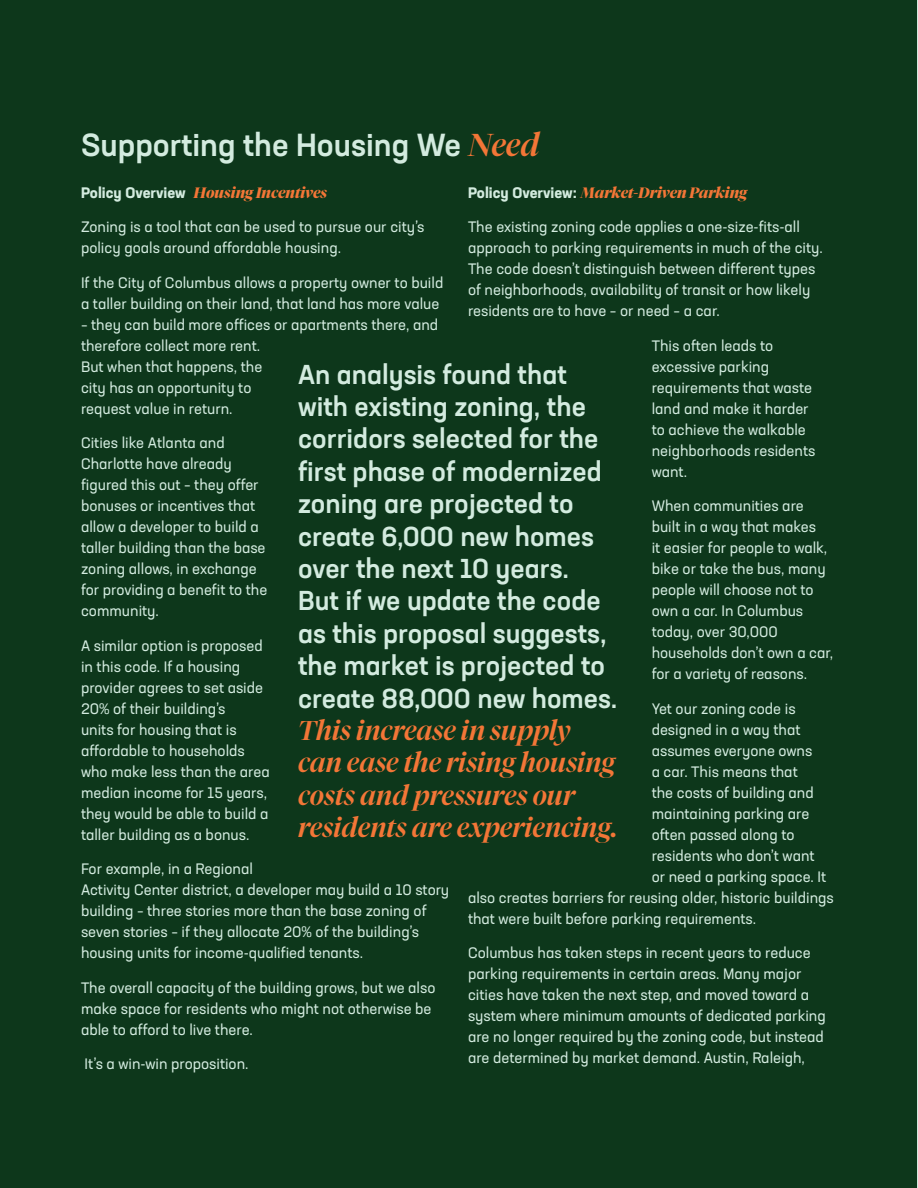
<style>
.page{position:relative;width:918px;height:1188px;background:#fff}
.page>*{position:absolute;margin:0;border:0;box-sizing:border-box;transform-origin:0 0}
.Subhead{font:500 31.5px "Neusa Next Std";color:#d3ebdf}
.Subhead-2{font:500 27px/32.4px "Neusa Next Std";color:#d3ebdf}
.BODY_COPY{font:15px/21px "Neusa Next Std";color:#d3ebdf}
.BODY_COPY-2{font:italic 700 15px "Test Tiempos Fine";color:#f37637}
.s1{font-family:"Test Tiempos Fine";font-style:italic;color:#f37637}
.s2{font-family:"Neusa Next Std";font-style:normal;color:#d3ebdf}
.s3{font-family:"Neusa Next Std";font-style:normal;color:#0d371b}
</style>
<div class="page">
<div style="left:0;top:0;width:916px;height:1188px;background:#0d371b"></div>
<hr style="left:917px;top:0;width:1px;height:1188px;background:#d3ebdf">
<p class="Subhead" style="left:81px;top:125px;width:460px">Supporting the Housing We <span class="s1">Need</span></p>
<p class="BODY_COPY-2" style="left:81px;top:183px;width:248px"><span class="s2">Policy Overview</span><span class="s3">:</span> Housing Incentives</p>
<p class="BODY_COPY" style="left:81px;top:216px;width:345px">Zoning is a tool that can be used to pursue our city’s policy goals around affordable housing.</p>
<p class="BODY_COPY" style="left:81px;top:272px;width:364px">If the City of Columbus allows a property owner to build a taller building on their land, that land has more value</p>
<p class="BODY_COPY" style="left:81px;top:314px;width:359px">– they can build more offices or apartments there, and therefore collect more rent.<br>But when that happens, the<br>city has an opportunity to<br>request value in return.</p>
<p class="BODY_COPY" style="left:81px;top:432px;width:188px">Cities like Atlanta and<br>Charlotte have already figured this out – they offer bonuses or incentives that allow a developer to build a taller building than the base zoning allows, in exchange for providing a benefit to the community.</p>
<p class="BODY_COPY" style="left:81px;top:635px;width:190px">A similar option is proposed in this code. If a housing provider agrees to set aside<br>20% of their building’s<br>units for housing that is affordable to households who make less than the area median income for 15 years, they would be able to build a taller building as a bonus.</p>
<p class="BODY_COPY" style="left:81px;top:858px;width:370px">For example, in a Regional<br>Activity Center district, a developer may build a 10 story building – three stories more than the base zoning of seven stories – if they allocate 20% of the building’s housing units for income-qualified tenants.</p>
<p class="BODY_COPY" style="left:81px;top:977px;width:356px">The overall capacity of the building grows, but we also make space for residents who might not otherwise be able to afford to live there.</p>
<p class="BODY_COPY" style="left:85px;top:1053px;width:166px">It’s a win-win proposition.</p>
<p class="BODY_COPY-2" style="left:468px;top:183px;width:281px"><span class="s2">Policy Overview:</span> Market-Driven Parking</p>
<p class="BODY_COPY" style="left:468px;top:216px;width:356px">The existing zoning code applies a one-size-fits-all approach to parking requirements in much of the city.<br>The code doesn’t distinguish between different types of neighborhoods, availability of transit or how likely residents are to have – or need – a car.</p>
<p class="BODY_COPY" style="left:652px;top:335px;width:165px">This often leads to excessive parking requirements that waste land and make it harder to achieve the walkable neighborhoods residents want.</p>
<p class="BODY_COPY" style="left:652px;top:495px;width:183px">When communities are built in a way that makes<br>it easier for people to walk, bike or take the bus, many people will choose not to own a car. In Columbus today, over 30,000 households don’t own a car, for a variety of reasons.</p>
<p class="BODY_COPY" style="left:652px;top:698px;width:145px">Yet our zoning code is</p>
<p class="BODY_COPY" style="left:652px;top:719px;width:150px">designed in a way that</p>
<p class="BODY_COPY" style="left:652px;top:740px;width:162px">assumes everyone owns</p>
<p class="BODY_COPY" style="left:652px;top:761px;width:148px">a car. This means that</p>
<p class="BODY_COPY" style="left:652px;top:782px;width:164px">the costs of building and</p>
<p class="BODY_COPY" style="left:652px;top:803px;width:159px">maintaining parking are</p>
<p class="BODY_COPY" style="left:652px;top:824px;width:144px">often passed along to</p>
<p class="BODY_COPY" style="left:652px;top:845px;width:164px">residents who don’t want</p>
<p class="BODY_COPY" style="left:652px;top:866px;width:176px">or need a parking space. It</p>
<p class="BODY_COPY" style="left:468px;top:887px;width:367px">also creates barriers for reusing older, historic buildings</p>
<p class="BODY_COPY" style="left:468px;top:908px;width:290px">that were built before parking requirements.</p>
<p class="BODY_COPY" style="left:468px;top:942px;width:359px">Columbus has taken steps in recent years to reduce parking requirements in certain areas. Many major cities have taken the next step, and moved toward a system where minimum amounts of dedicated parking are no longer required by the zoning code, but instead are determined by market demand. Austin, Raleigh,</p>
<p class="Subhead-2" style="left:298px;top:357px;width:321px">An analysis found that with existing zoning, the corridors selected for the first phase of modernized zoning are projected to create 6,000 new homes over the next 10 years.<br>But if we update the code as this proposal suggests, the market is projected to create 88,000 new homes.<br><span class="s1">This increase in supply can ease the rising housing costs and pressures our residents are experiencing.</span></p>
</div>
